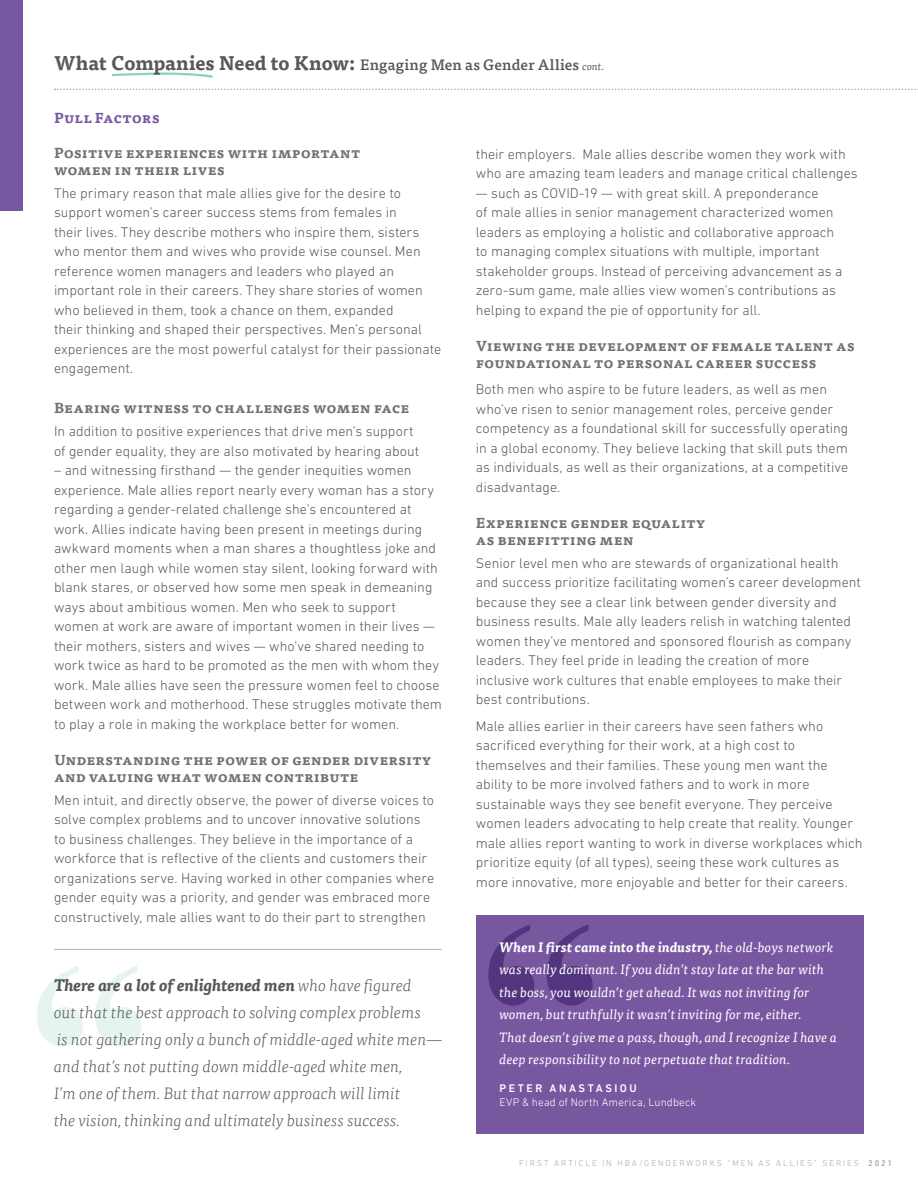
<style>
.page{position:relative;width:918px;height:1188px;background:#fff}
.page>*{position:absolute;margin:0;border:0;box-sizing:border-box;transform-origin:0 0}
.t1{font:700 248.7px "Times New Roman";color:#e6f4f1}
.t2{font:700 248.7px "Times New Roman";color:#af9cc9}
.t3{font:italic 300 16.5px/27px "Tisa Pro";color:#57585a}
.t4{font:500 15px "Tisa Pro";letter-spacing:.01em;color:#57585a}
.t5{font:300 14.25px/19.5px "DIN Next LT Pro";letter-spacing:.005em;color:#57585a}
.t6{font:700 14.25px/16.5px "Tisa Pro";letter-spacing:.01em;color:#717275}
.t7{font:700 14.25px "Tisa Pro";letter-spacing:.01em;color:#7857a1}
.t8{font:italic 13.5px/22.5px "Tisa Pro";letter-spacing:.005em;color:#fff}
.t9{font:300 11.25px/14.2px "DIN Next LT Pro";letter-spacing:.015em;color:#fff}
.t10{font:300 8.55px "DIN Next LT Pro";letter-spacing:.225em;color:#a8a9ad}
.s1{font-weight:700;font-size:19.5px}
.s2{font-weight:400;font-style:italic;font-size:10.5px}
.s3{font-weight:700}
.s4{font-weight:500}
</style>
<div class="page">
<svg style="left:111px;top:72px;width:102px;height:6px"></svg>
<svg style="left:55px;top:89px;width:863px;height:1px"></svg>
<div style="left:0;top:0;width:23px;height:210px;background:#7857a1"></div>
<hr style="left:54px;top:949px;width:388px;height:1px;background:#b3b3b5">
<div style="left:476px;top:916px;width:388px;height:218px;background:#7857a1"></div>
<p class="t4" style="left:54px;top:54px;width:551px"><span class="s1">What Companies Need to Know:</span> Engaging Men as Gender Allies <span class="s2">cont.</span></p>
<p class="t7" style="left:54px;top:106px;width:107px">Pull Factors</p>
<p class="t6" style="left:54px;top:144px;width:308px">Positive experiences with important women in their lives</p>
<p class="t5" style="left:54px;top:183px;width:389px">The primary reason that male allies give for the desire to support women’s career success stems from females in<br>their lives. They describe mothers who inspire them, sisters who mentor them and wives who provide wise counsel. Men reference women managers and leaders who played an important role in their careers. They share stories of women who believed in them, took a chance on them, expanded<br>their thinking and shaped their perspectives. Men’s personal experiences are the most powerful catalyst for their passionate engagement.</p>
<p class="t6" style="left:54px;top:399px;width:357px">Bearing witness to challenges women face</p>
<p class="t5" style="left:54px;top:421px;width:367px">In addition to positive experiences that drive men’s support of gender equality, they are also motivated by hearing about</p>
<p class="t5" style="left:54px;top:460px;width:390px">– and witnessing firsthand — the gender inequities women experience. Male allies report nearly every woman has a story regarding a gender-related challenge she’s encountered at work. Allies indicate having been present in meetings during awkward moments when a man shares a thoughtless joke and other men laugh while women stay silent, looking forward with blank stares, or observed how some men speak in demeaning ways about ambitious women. Men who seek to support women at work are aware of important women in their lives — their mothers, sisters and wives — who’ve shared needing to work twice as hard to be promoted as the men with whom they work. Male allies have seen the pressure women feel to choose between work and motherhood. These struggles motivate them to play a role in making the workplace better for women.</p>
<p class="t6" style="left:54px;top:751px;width:379px">Understanding the power of gender diversity and valuing what women contribute</p>
<p class="t5" style="left:54px;top:790px;width:382px">Men intuit, and directly observe, the power of diverse voices to solve complex problems and to uncover innovative solutions to business challenges. They believe in the importance of a workforce that is reflective of the clients and customers their organizations serve. Having worked in other companies where gender equity was a priority, and gender was embraced more constructively, male allies want to do their part to strengthen</p>
<p class="t1" style="left:27px;top:871px;width:126px">“</p>
<p class="t3" style="left:54px;top:971px;width:391px"><span class="s3">There are a lot of enlightened men</span> who have figured<br>out that the best approach to solving complex problems<br>is not gathering only a bunch of middle-aged white men— and that’s not putting down middle-aged white men,<br>I’m one of them. But that narrow approach will limit<br>the vision, thinking and ultimately business success.</p>
<p class="t5" style="left:476px;top:144px;width:383px">their employers. Male allies describe women they work with who are amazing team leaders and manage critical challenges</p>
<p class="t5" style="left:476px;top:183px;width:368px">— such as COVID-19 — with great skill. A preponderance<br>of male allies in senior management characterized women leaders as employing a holistic and collaborative approach to managing complex situations with multiple, important stakeholder groups. Instead of perceiving advancement as a zero-sum game, male allies view women’s contributions as helping to expand the pie of opportunity for all.</p>
<p class="t6" style="left:476px;top:337px;width:380px">Viewing the development of female talent as foundational to personal career success</p>
<p class="t5" style="left:476px;top:379px;width:374px">Both men who aspire to be future leaders, as well as men who’ve risen to senior management roles, perceive gender competency as a foundational skill for successfully operating in a global economy. They believe lacking that skill puts them as individuals, as well as their organizations, at a competitive disadvantage.</p>
<p class="t6" style="left:476px;top:514px;width:231px">Experience gender equality as benefitting men</p>
<p class="t5" style="left:476px;top:553px;width:387px">Senior level men who are stewards of organizational health and success prioritize facilitating women’s career development because they see a clear link between gender diversity and business results. Male ally leaders relish in watching talented women they’ve mentored and sponsored flourish as company leaders. They feel pride in leading the creation of more inclusive work cultures that enable employees to make their best contributions.</p>
<p class="t5" style="left:476px;top:716px;width:388px">Male allies earlier in their careers have seen fathers who sacrificed everything for their work, at a high cost to themselves and their families. These young men want the ability to be more involved fathers and to work in more sustainable ways they see benefit everyone. They perceive women leaders advocating to help create that reality. Younger male allies report wanting to work in diverse workplaces which prioritize equity (of all types), seeing these work cultures as more innovative, more enjoyable and better for their careers.</p>
<h1 class="t2" style="left:478px;top:830px;width:126px">“</h1>
<p class="t8" style="left:500px;top:935px;width:339px"><span class="s3">When I first came into the industry,</span> the old-boys network was really dominant. If you didn’t stay late at the bar with the boss, you wouldn’t get ahead. It was not inviting for women, but truthfully it wasn’t inviting for me, either.<br>That doesn’t give me a pass, though, and I recognize I have a deep responsibility to not perpetuate that tradition.</p>
<p class="t9" style="left:500px;top:1081px;width:198px"><span class="s4">PETER ANASTASIOU<br></span>EVP &amp; head of North America, Lundbeck</p>
<p class="t10" style="left:519px;top:1159px;width:375px">FIRST ARTICLE IN HBA/GENDERWORKS “MEN AS ALLIES” SERIES <span class="s4">2021</span></p>
</div>
